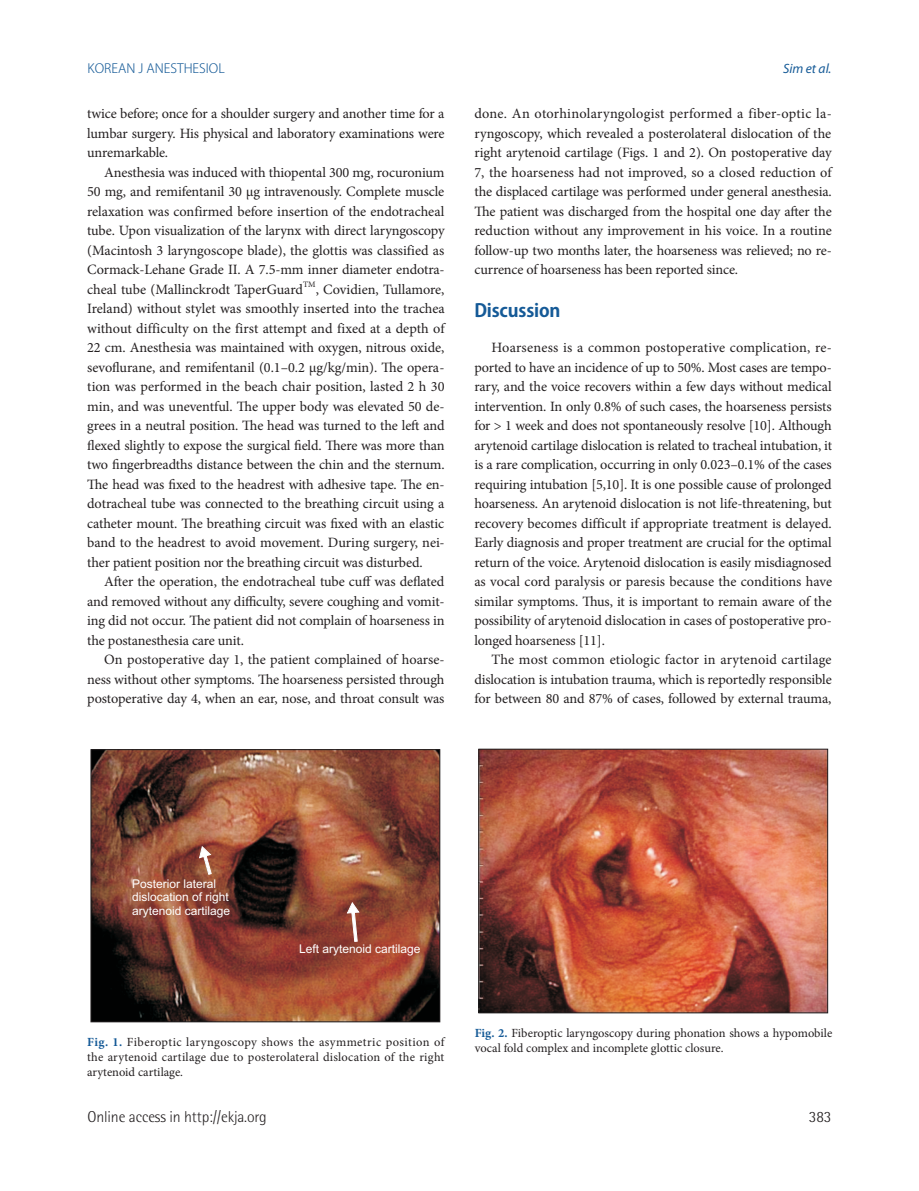
<style>
.page{position:relative;width:919px;height:1191px;background:#fff}
.page>*{position:absolute;margin:0;border:0;box-sizing:border-box;transform-origin:0 0}
.서론{font:700 18px "Koz Go Pro";letter-spacing:-.01em;color:#155a97}
.t1{font:300 15.75px "Rotis Semi Sans Std";letter-spacing:-.01em;color:#231f20}
.본문{font:14.25px/19.5px "Minion Pro";letter-spacing:-.01em;color:#231f20;text-align:justify}
.쪽제목{font:italic 13.5px "Myriad Pro";color:#155a97}
.t2{font:300 12.75px "Koz Go Pro";color:#155a97}
.표그림{font:12.45px/15px "Minion Pro";color:#231f20;text-align:justify}
.t3{font:12px/13.4px "Arial";color:#fff}
.본문-2{font:8.25px "Minion Pro";color:#231f20}
.s1{font-weight:700;color:#155a97}
</style>
<div class="page">
<img style="left:93px;top:751px;width:345px;height:269px">
<div style="left:91px;top:749px;width:349px;height:273px;border:1px solid #231f20"></div>
<svg style="left:199px;top:846px;width:12px;height:28px"></svg>
<svg style="left:347px;top:902px;width:12px;height:39px"></svg>
<img style="left:480px;top:751px;width:345px;height:260px">
<div style="left:478px;top:749px;width:349px;height:264px;border:1px solid #231f20"></div>
<p class="t2" style="left:88px;top:60px;width:139px">KOREAN J ANESTHESIOL</p>
<p class="쪽제목" style="left:783px;top:60px;width:50px">Sim et al.</p>
<p class="본문" style="left:87px;top:104px;width:359px">twice before; once for a shoulder surgery and another time for a lumbar surgery. His physical and laboratory examinations were unremarkable.</p>
<p class="본문" style="left:87px;top:162px;width:359px;text-indent:17px">Anesthesia was induced with thiopental 300 mg, rocuronium 50 mg, and remifentanil 30 μg intravenously. Complete muscle relaxation was confirmed before insertion of the endotracheal tube. Upon visualization of the larynx with direct laryngoscopy (Macintosh 3 laryngoscope blade), the glottis was classified as Cormack-Lehane Grade II. A 7.5-mm inner diameter endotra&shy;cheal tube (Mallinckrodt TaperGuard</p>
<p class="본문" style="left:474px;top:104px;width:359px">done. An otorhinolaryngologist performed a fiber-optic la&shy;ryngoscopy, which revealed a posterolateral dislocation of the right arytenoid cartilage (Figs. 1 and 2). On postoperative day 7, the hoarseness had not improved, so a closed reduction of the displaced cartilage was performed under general anesthesia.<br>The patient was discharged from the hospital one day after the reduction without any improvement in his voice. In a routine follow-up two months later, the hoarseness was relieved; no re&shy;currence of hoarseness has been reported since.</p>
<p class="서론" style="left:474px;top:299px;width:88px">Discussion</p>
<p class="본문" style="left:474px;top:338px;width:359px;text-indent:17px">Hoarseness is a common postoperative complication, re&shy;ported to have an incidence of up to 50%. Most cases are tempo&shy;rary, and the voice recovers within a few days without medical intervention. In only 0.8% of such cases, the hoarseness persists for &gt; 1 week and does not spontaneously resolve [10]. Although arytenoid cartilage dislocation is related to tracheal intubation, it is a rare complication, occurring in only 0.023–0.1% of the cases requiring intubation [5,10]. It is one possible cause of prolonged hoarseness. An arytenoid dislocation is not life-threatening, but recovery becomes difficult if appropriate treatment is delayed.<br>Early diagnosis and proper treatment are crucial for the optimal return of the voice. Arytenoid dislocation is easily misdiagnosed as vocal cord paralysis or paresis because the conditions have similar symptoms. Thus, it is important to remain aware of the possibility of arytenoid dislocation in cases of postoperative pro&shy;longed hoarseness [11].</p>
<p class="본문" style="left:474px;top:650px;width:359px;text-indent:17px">The most common etiologic factor in arytenoid cartilage dislocation is intubation trauma, which is reportedly responsible for between 80 and 87% of cases, followed by external trauma,</p>
<p class="본문-2" style="left:303px;top:279px;width:14px">TM</p>
<p class="본문" style="left:87px;top:279px;width:359px;text-indent:228px">, Covidien, Tullamore, Ireland) without stylet was smoothly inserted into the trachea without difficulty on the first attempt and fixed at a depth of 22 cm. Anesthesia was maintained with oxygen, nitrous oxide, sevoflurane, and remifentanil (0.1–0.2 μg/kg/min). The opera&shy;tion was performed in the beach chair position, lasted 2 h 30 min, and was uneventful. The upper body was elevated 50 de&shy;grees in a neutral position. The head was turned to the left and flexed slightly to expose the surgical field. There was more than two fingerbreadths distance between the chin and the sternum.<br>The head was fixed to the headrest with adhesive tape. The en&shy;dotracheal tube was connected to the breathing circuit using a catheter mount. The breathing circuit was fixed with an elastic band to the headrest to avoid movement. During surgery, nei&shy;ther patient position nor the breathing circuit was disturbed.</p>
<p class="본문" style="left:87px;top:572px;width:359px;text-indent:17px">After the operation, the endotracheal tube cuff was deflated and removed without any difficulty, severe coughing and vomit&shy;ing did not occur. The patient did not complain of hoarseness in the postanesthesia care unit.</p>
<p class="본문" style="left:87px;top:650px;width:359px;text-indent:17px">On postoperative day 1, the patient complained of hoarse&shy;ness without other symptoms. The hoarseness persisted through postoperative day 4, when an ear, nose, and throat consult was</p>
<p class="t3" style="left:132px;top:878px;width:100px">Posterior lateral dislocation of right arytenoid cartilage</p>
<p class="t3" style="left:299px;top:943px;width:123px">Left arytenoid cartilage</p>
<p class="표그림" style="left:87px;top:1034px;width:359px"><span class="s1">Fig. 1.</span> Fiberoptic laryngoscopy shows the asymmetric position of the arytenoid cartilage due to posterolateral dislocation of the right arytenoid cartilage.</p>
<p class="표그림" style="left:474px;top:1025px;width:359px"><span class="s1">Fig. 2.</span> Fiberoptic laryngoscopy during phonation shows a hypomobile vocal fold complex and incomplete glottic closure.</p>
<p class="t1" style="left:88px;top:1107px;width:180px">Online access in http://ekja.org</p>
<p class="t1" style="left:808px;top:1107px;width:24px">383</p>
</div>
